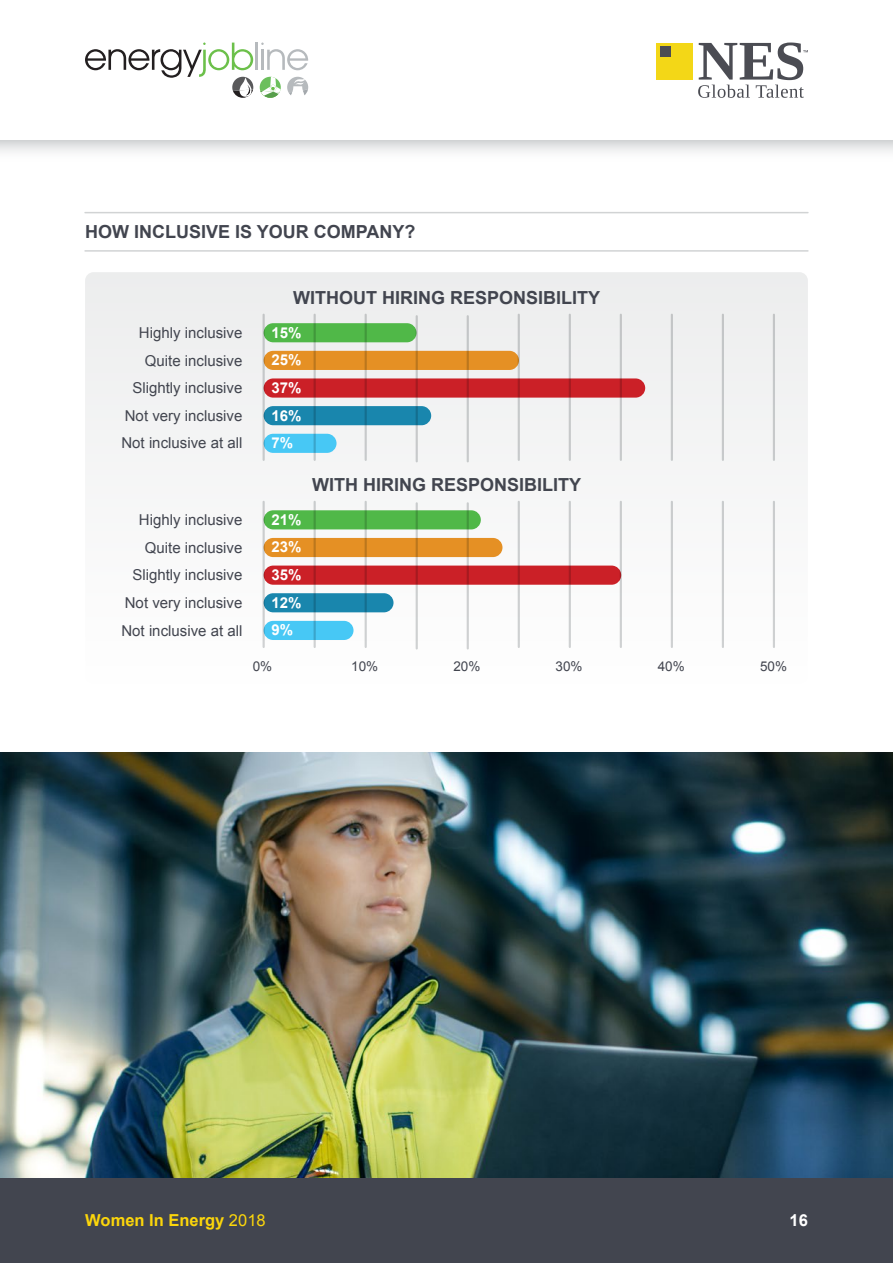
<style>
.page{position:relative;width:893px;height:1263px;background:#fff}
.page>*{position:absolute;margin:0;border:0;box-sizing:border-box;transform-origin:0 0}
.t1{font:700 18px "Arial";color:#42454f}
.t2{font:700 16.5px "Arial";color:#fcd60b}
.t3{font:700 16.5px "Arial";color:#fff}
.t4{font:15px "Arial";color:#42454f}
.t5{font:700 15px "Arial";color:#fff}
.t6{font:13.5px "Arial";color:#42454f}
.s1{font-weight:400}
</style>
<div class="page">
<div style="left:0;top:1178px;width:893px;height:85px;background:#42454f"></div>
<svg style="left:260px;top:77px;width:21px;height:21px"></svg>
<hr style="left:255px;top:43px;width:3px;height:27px;background:#b6babd">
<svg style="left:85px;top:43px;width:168px;height:55px"></svg>
<svg style="left:261px;top:43px;width:47px;height:27px"></svg>
<svg style="left:287px;top:77px;width:21px;height:18px"></svg>
<div style="left:656px;top:43px;width:37px;height:36px;background:#f3d717"></div>
<div style="left:660px;top:46px;width:10px;height:11px;background:#4b4c53"></div>
<svg style="left:698px;top:43px;width:110px;height:55px"></svg>
<div style="left:0;top:140px;width:893px;height:22px;background:linear-gradient(to bottom,#d8dbdc,#fff)"></div>
<hr style="left:85px;top:212px;width:723px;height:1px;background:#d1d3d4">
<hr style="left:85px;top:250px;width:723px;height:2px;background:#d1d3d4">
<div style="left:85px;top:272px;width:723px;height:378px;background:#f4f5f5"></div>
<div style="left:264px;top:434px;width:73px;height:19px;background:#47c8f5;border-radius:10px"></div>
<div style="left:264px;top:406px;width:167px;height:19px;background:#1986ad;border-radius:10px"></div>
<div style="left:264px;top:378px;width:381px;height:20px;background:#cb2027;border-radius:10px"></div>
<div style="left:264px;top:351px;width:255px;height:19px;background:#e59024;border-radius:10px"></div>
<div style="left:264px;top:323px;width:152px;height:19px;background:#50b848;border-radius:10px"></div>
<hr style="left:263px;top:315px;width:2px;height:145px;background:#d1d3d4">
<hr style="left:467px;top:316px;width:2px;height:145px;background:#d1d3d4">
<hr style="left:416px;top:316px;width:2px;height:145px;background:#d1d3d4">
<hr style="left:365px;top:315px;width:2px;height:145px;background:#d1d3d4">
<hr style="left:314px;top:315px;width:2px;height:145px;background:#d1d3d4">
<hr style="left:518px;top:315px;width:2px;height:145px;background:#d1d3d4">
<hr style="left:569px;top:315px;width:2px;height:145px;background:#d1d3d4">
<hr style="left:620px;top:315px;width:2px;height:145px;background:#d1d3d4">
<hr style="left:773px;top:315px;width:2px;height:145px;background:#d1d3d4">
<hr style="left:671px;top:315px;width:2px;height:145px;background:#d1d3d4">
<hr style="left:722px;top:315px;width:2px;height:145px;background:#d1d3d4">
<div style="left:264px;top:621px;width:89px;height:19px;background:#47c8f5;border-radius:10px"></div>
<div style="left:264px;top:593px;width:129px;height:19px;background:#1986ad;border-radius:10px"></div>
<div style="left:264px;top:566px;width:357px;height:19px;background:#cb2027;border-radius:10px"></div>
<div style="left:264px;top:538px;width:238px;height:19px;background:#e59024;border-radius:10px"></div>
<div style="left:264px;top:510px;width:217px;height:19px;background:#50b848;border-radius:10px"></div>
<hr style="left:263px;top:502px;width:2px;height:145px;background:#d1d3d4">
<hr style="left:467px;top:503px;width:2px;height:145px;background:#d1d3d4">
<hr style="left:416px;top:503px;width:2px;height:145px;background:#d1d3d4">
<hr style="left:365px;top:502px;width:2px;height:145px;background:#d1d3d4">
<hr style="left:314px;top:502px;width:2px;height:145px;background:#d1d3d4">
<hr style="left:518px;top:502px;width:2px;height:145px;background:#d1d3d4">
<hr style="left:569px;top:502px;width:2px;height:145px;background:#d1d3d4">
<hr style="left:620px;top:502px;width:2px;height:145px;background:#d1d3d4">
<hr style="left:773px;top:502px;width:2px;height:145px;background:#d1d3d4">
<hr style="left:671px;top:502px;width:2px;height:145px;background:#d1d3d4">
<hr style="left:722px;top:502px;width:2px;height:145px;background:#d1d3d4">
<img style="left:0;top:753px;width:893px;height:425px">
<p class="t1" style="left:85px;top:220px;width:332px">HOW INCLUSIVE IS YOUR COMPANY?</p>
<p class="t1" style="left:293px;top:285px;width:309px">WITHOUT HIRING RESPONSIBILITY</p>
<p class="t4" style="left:139px;top:323px;width:105px">Highly inclusive</p>
<p class="t5" style="left:271px;top:322px;width:32px">15%</p>
<p class="t4" style="left:145px;top:350px;width:99px">Quite inclusive</p>
<p class="t5" style="left:271px;top:350px;width:32px">25%</p>
<p class="t4" style="left:132px;top:378px;width:112px">Slightly inclusive</p>
<p class="t5" style="left:271px;top:378px;width:32px">37%</p>
<p class="t4" style="left:125px;top:406px;width:119px">Not very inclusive</p>
<p class="t5" style="left:271px;top:405px;width:32px">16%</p>
<p class="t4" style="left:121px;top:433px;width:122px">Not inclusive at all</p>
<p class="t5" style="left:271px;top:433px;width:23px">7%</p>
<p class="t4" style="left:139px;top:510px;width:105px">Highly inclusive</p>
<p class="t5" style="left:271px;top:509px;width:32px">21%</p>
<p class="t4" style="left:145px;top:538px;width:99px">Quite inclusive</p>
<p class="t5" style="left:271px;top:537px;width:32px">23%</p>
<p class="t4" style="left:132px;top:565px;width:112px">Slightly inclusive</p>
<p class="t5" style="left:271px;top:565px;width:32px">35%</p>
<p class="t4" style="left:125px;top:593px;width:119px">Not very inclusive</p>
<p class="t5" style="left:271px;top:592px;width:32px">12%</p>
<p class="t4" style="left:121px;top:620px;width:122px">Not inclusive at all</p>
<p class="t5" style="left:271px;top:620px;width:23px">9%</p>
<p class="t1" style="left:312px;top:472px;width:271px">WITH HIRING RESPONSIBILITY</p>
<p class="t6" style="left:253px;top:657px;width:21px">0%</p>
<p class="t6" style="left:351px;top:657px;width:29px">10%</p>
<p class="t6" style="left:453px;top:657px;width:29px">20%</p>
<p class="t6" style="left:556px;top:657px;width:29px">30%</p>
<p class="t6" style="left:658px;top:657px;width:29px">40%</p>
<p class="t6" style="left:760px;top:657px;width:29px">50%</p>
<p class="t2" style="left:85px;top:1209px;width:182px">Women In Energy <span class="s1">2018</span></p>
<p class="t3" style="left:790px;top:1209px;width:20px">16</p>
</div>
